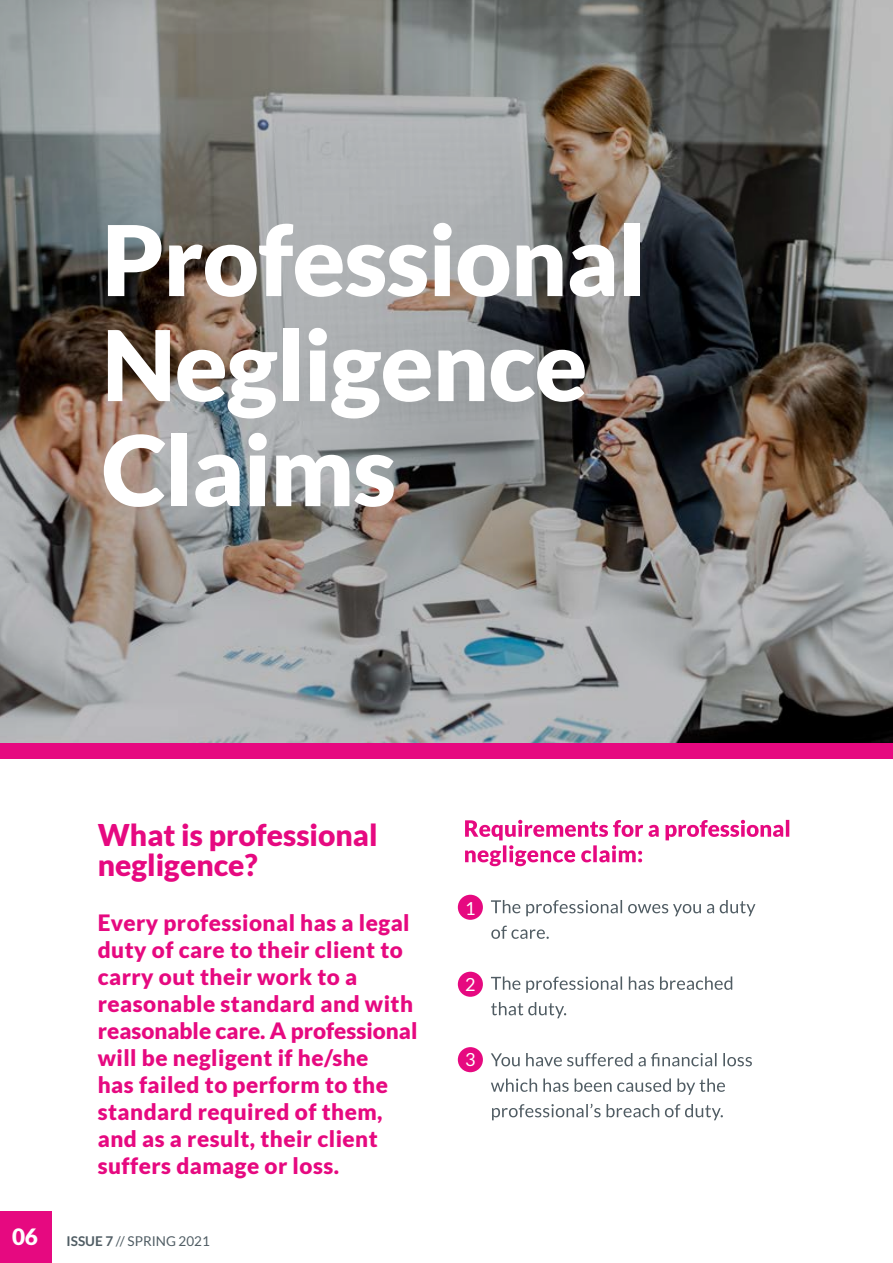
<style>
.page{position:relative;width:893px;height:1263px;background:#fff}
.page>*{position:absolute;margin:0;border:0;box-sizing:border-box;transform-origin:0 0}
.t1{font:900 97.5px/105px "Lato";letter-spacing:-.01em;color:#fff}
.t2{font:900 30px/30px "Lato";color:#e60980}
.t3{font:900 22.5px/27px "Lato";letter-spacing:.02em;color:#e60980}
.t4{font:900 22.5px "Lato";color:#fefefe}
.t5{font:18px "Lato";color:#fff}
.t6{font:13.5px "Lato";color:#505d64}
.s1{font-weight:700}
</style>
<div class="page">
<div style="left:458px;top:895px;width:25px;height:25px;background:#e60980;border-radius:50%"></div>
<div style="left:458px;top:972px;width:25px;height:25px;background:#e60980;border-radius:50%"></div>
<div style="left:458px;top:1047px;width:25px;height:25px;background:#e60980;border-radius:50%"></div>
<img style="left:0;top:0;width:893px;height:743px">
<div style="left:0;top:743px;width:893px;height:16px;background:#e60980"></div>
<svg style="left:492px;top:1104px;width:231px;height:16px"></svg>
<svg style="left:491px;top:1078px;width:234px;height:17px"></svg>
<svg style="left:491px;top:1053px;width:261px;height:13px"></svg>
<svg style="left:491px;top:1002px;width:75px;height:16px"></svg>
<svg style="left:491px;top:976px;width:241px;height:17px"></svg>
<svg style="left:491px;top:926px;width:58px;height:13px"></svg>
<svg style="left:491px;top:900px;width:264px;height:16px"></svg>
<svg style="left:465px;top:820px;width:324px;height:46px"></svg>
<div style="left:0;top:1212px;width:51px;height:51px;background:#e60980"></div>
<h1 class="t1" style="left:102px;top:206px;width:545px">Professional<br>Negligence<br>Claims</h1>
<p class="t4" style="left:12px;top:1223px;width:27px">06</p>
<h2 class="t2" style="left:98px;top:819px;width:281px">What is professional negligence?</h2>
<p class="t3" style="left:98px;top:909px;width:321px">Every professional has a legal duty of care to their client to carry out their work to a reasonable standard and with reasonable care. A professional will be negligent if he/she<br>has failed to perform to the standard required of them, and as a result, their client suffers damage or loss.</p>
<p class="t6" style="left:67px;top:1234px;width:145px"><span class="s1">ISSUE 7</span> // SPRING 2021</p>
<p class="t5" style="left:465px;top:898px;width:12px">1</p>
<p class="t5" style="left:465px;top:974px;width:12px">2</p>
<p class="t5" style="left:465px;top:1049px;width:12px">3</p>
</div>
